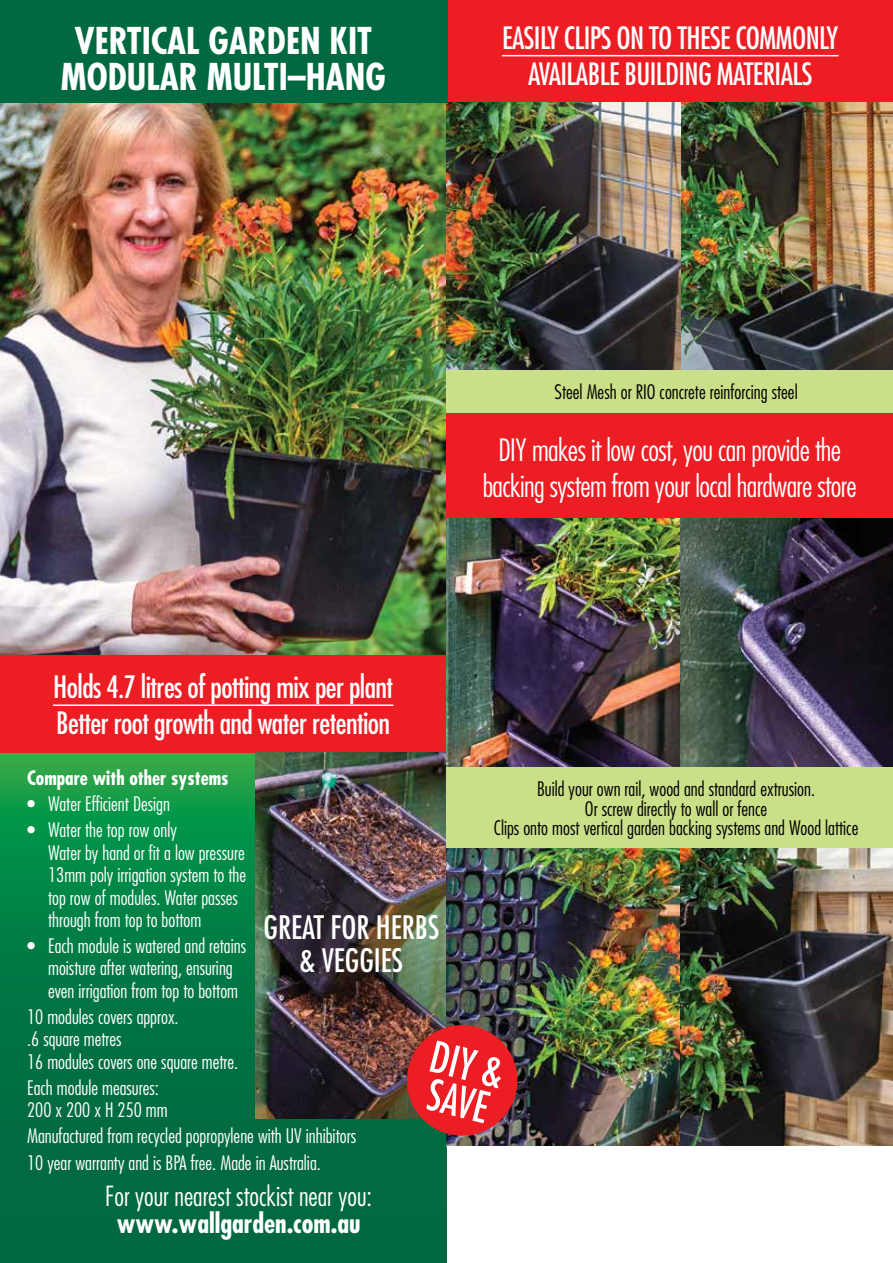
<style>
.page{position:relative;width:893px;height:1263px;background:#fff}
.page>*{position:absolute;margin:0;border:0;box-sizing:border-box;transform-origin:0 0}
.t1{font:condensed 42px/37.5px "Futura";color:#fff}
.t2{font:700 condensed 36px/36px "Futura";color:#fff;text-align:center}
.t3{font:condensed 31.5px/33px "Futura";color:#fff;text-align:center}
.t4{font:condensed 30px/36px "Futura";letter-spacing:-.02em;color:#fff}
.t5{font:300 condensed 30px/36px "Futura";letter-spacing:-.02em;color:#fff;text-align:center}
.t6{font:300 condensed 27px "Futura";color:#fff}
.t7{font:700 condensed 27px "Futura";color:#fff}
.t8{font:300 condensed 19.5px/22.5px "Futura";color:#fff}
.t9{font:300 condensed 19.5px/19.5px "Futura";color:#000;text-align:center}
.t10{font:700 condensed 19.5px "Futura";color:#fff}
</style>
<div class="page">
<svg style="left:0;top:753px;width:447px;height:510px;background:#037842"></svg>
<img style="left:0;top:102px;width:446px;height:553px">
<div style="left:0;top:655px;width:446px;height:98px;background:#ed1d24"></div>
<hr style="left:53px;top:704px;width:340px;height:2px;background:#fff">
<img style="left:256px;top:753px;width:190px;height:366px">
<div style="left:446px;top:0;width:447px;height:102px;background:#ed1d24"></div>
<hr style="left:502px;top:55px;width:336px;height:1px;background:#fff">
<img style="left:446px;top:102px;width:447px;height:268px">
<div style="left:446px;top:412px;width:447px;height:107px;background:#ed1d24"></div>
<img style="left:446px;top:519px;width:447px;height:248px">
<img style="left:446px;top:848px;width:447px;height:298px">
<div style="left:0;top:0;width:447px;height:102px;background:#006940"></div>
<div style="left:446px;top:370px;width:447px;height:42px;background:#c9df88"></div>
<div style="left:446px;top:767px;width:447px;height:81px;background:#c9df88"></div>
<div style="left:407px;top:1025px;width:110px;height:111px;background:#ed1d24;border-radius:50%"></div>
<h2 class="t2" style="left:61px;top:22px;width:326px">VERTICAL GARDEN KIT<br>MODULAR MULTI–HANG</h2>
<h3 class="t4" style="left:502px;top:19px;width:337px;text-align:center">EASILY CLIPS ON TO THESE COMMONLY<br>AVAILABLE BUILDING MATERIALS</h3>
<h3 class="t4" style="left:53px;top:668px;width:341px">Holds 4.7 litres of potting mix per plant<br>Better root growth and water retention</h3>
<p class="t9" style="left:555px;top:382px;width:245px">Steel Mesh or RIO concrete reinforcing steel</p>
<h3 class="t5" style="left:483px;top:431px;width:376px">DIY makes it low cost, you can provide the backing system from your local hardware store</h3>
<p class="t10" style="left:27px;top:765px;width:203px">Compare with other systems</p>
<p class="t8" style="left:27px;top:792px;width:144px">• Water Efficient Design</p>
<p class="t8" style="left:48px;top:818px;width:200px;text-indent:-21px">• Water the top row only<br>Water by hand or fit a low pressure<br>13mm poly irrigation system to the top row of modules. Water passes through from top to bottom</p>
<p class="t8" style="left:48px;top:934px;width:200px;text-indent:-21px">• Each module is watered and retains moisture after watering, ensuring even irrigation from top to bottom</p>
<p class="t8" style="left:27px;top:1005px;width:213px">10 modules covers approx.<br>.6 square metres<br>16 modules covers one square metre.</p>
<p class="t8" style="left:27px;top:1076px;width:142px">Each module measures:<br>200 x 200 x H 250 mm</p>
<p class="t8" style="left:27px;top:1122px;width:330px;line-height:26.8px">Manufactured from recycled popropylene with UV inhibitors<br>10 year warranty and is BPA free. Made in Australia.</p>
<p class="t9" style="left:494px;top:779px;width:366px">Build your own rail, wood and standard extrusion.<br>Or screw directly to wall or fence<br>Clips onto most vertical garden backing systems and Wood lattice</p>
<h3 class="t3" style="left:264px;top:910px;width:177px">GREAT FOR HERBS &amp; VEGGIES</h3>
<h1 class="t1" style="left:435px;top:1036px;width:76px;rotate:14deg">DIY &amp;<br>SAVE</h1>
<h3 class="t6" style="left:105px;top:1179px;width:268px">For your nearest stockist near you:</h3>
<h3 class="t7" style="left:117px;top:1206px;width:245px">www.wallgarden.com.au</h3>
</div>
